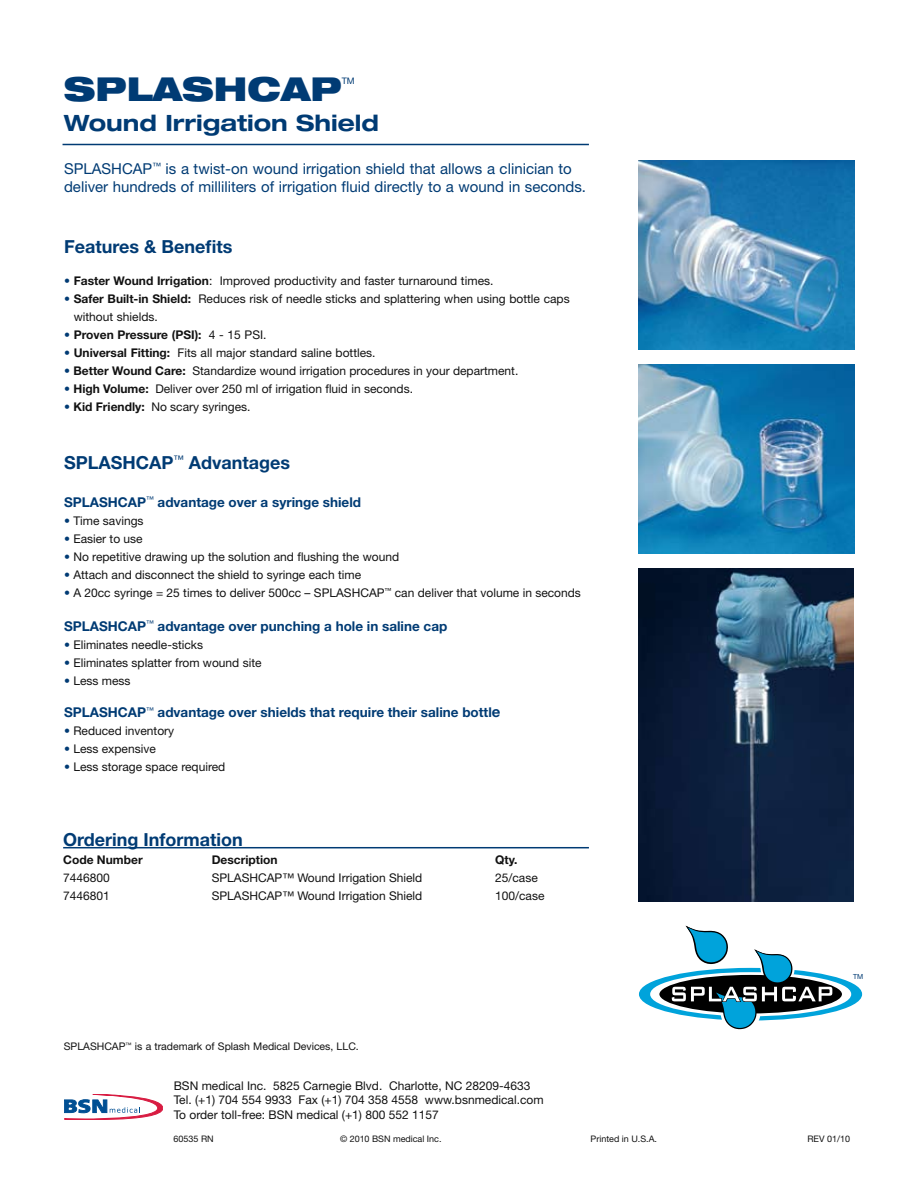
<style>
.page{position:relative;width:918px;height:1188px;background:#fff}
.page>*{position:absolute;margin:0;border:0;box-sizing:border-box;transform-origin:0 0}
.t1{font:900 expanded 33px "Helvetica Neue";color:#003b74}
.t2{font:700 expanded 22.5px "Helvetica Neue";color:#003b74}
.t3{font:700 18px "Helvetica Neue";color:#003b74}
.t4{font:15px/18px "Helvetica Neue";color:#003b74}
.t5{font:700 13.5px "Helvetica Neue";color:#003b74}
.t6{font:12px/14.4px "Helvetica Neue";color:#121212}
.t7{font:700 12px "Helvetica Neue";color:#121212}
.t8{font:10.5px "Helvetica Neue";color:#121212}
.t9{font:9px "Helvetica Neue";color:#121212}
.t10{font:9px "Helvetica Neue";color:#003b74}
.t11{font:7.05px "Helvetica Neue";color:#003b74}
.s1{color:#003b74}
.s2{font-weight:700}
.s3{font-weight:400;color:#003b74}
.s4{font-weight:400}
.s5{font-size:15px}
</style>
<div class="page">
<hr style="left:63px;top:144px;width:526px;height:1px;background:#003b74">
<hr style="left:63px;top:847px;width:526px;height:1px;background:#003b74">
<svg style="left:64px;top:1094px;width:99px;height:26px"></svg>
<img style="left:638px;top:364px;width:216px;height:189px">
<svg style="left:640px;top:969px;width:221px;height:51px"></svg>
<div style="left:651px;top:973px;width:199px;height:42px;background:#fff;border-radius:50%"></div>
<svg style="left:659px;top:974px;width:184px;height:40px"></svg>
<svg style="left:671px;top:926px;width:162px;height:104px"></svg>
<img style="left:638px;top:160px;width:216px;height:190px">
<img style="left:638px;top:568px;width:216px;height:333px">
<h1 class="t1" style="left:64px;top:68px;width:279px">SPLASHCAP</h1>
<p class="t10" style="left:342px;top:76px;width:15px">TM</p>
<h2 class="t2" style="left:64px;top:109px;width:317px">Wound Irrigation Shield</h2>
<p class="t4" style="left:64px;top:159px;width:524px">SplashCap<sup>™</sup> is a twist-on wound irrigation shield that allows a clinician to deliver hundreds of milliliters of irrigation fluid directly to a wound in seconds.</p>
<h3 class="t3" style="left:64px;top:235px;width:170px">Features &amp; Benefits</h3>
<p class="t6" style="left:64px;top:274px;width:431px"><span class="s1">•</span> <span class="s2">Faster Wound Irrigation</span>: Improved productivity and faster turnaround times.</p>
<p class="t6" style="left:74px;top:290px;width:498px;line-height:18px;text-indent:-10px"><span class="s1">•</span> <span class="s2">Safer Built-in Shield:</span> Reduces risk of needle sticks and splattering when using bottle caps without shields.</p>
<p class="t7" style="left:64px;top:327px;width:204px"><span class="s3">•</span> Proven Pressure (PSI): <span class="s4">4 - 15 PSI.</span></p>
<p class="t6" style="left:64px;top:346px;width:313px"><span class="s1">•</span> <span class="s2">Universal Fitting:</span> Fits all major standard saline bottles.</p>
<p class="t6" style="left:64px;top:364px;width:456px"><span class="s1">•</span> <span class="s2">Better Wound Care:</span> Standardize wound irrigation procedures in your department.</p>
<p class="t6" style="left:64px;top:382px;width:350px"><span class="s1">•</span> <span class="s2">High Volume:</span> Deliver over 250 ml of irrigation fluid in seconds.</p>
<p class="t6" style="left:64px;top:400px;width:188px"><span class="s1">•</span> <span class="s2">Kid Friendly:</span> No scary syringes.</p>
<h3 class="t3" style="left:64px;top:451px;width:228px">Splash Cap <sup>™</sup> Advantages</h3>
<p class="t5" style="left:64px;top:493px;width:299px">Splash Cap <sup>™</sup> advantage over a syringe shield</p>
<p class="t6" style="left:64px;top:513px;width:81px"><span class="s1">•</span> Time savings</p>
<p class="t6" style="left:64px;top:531px;width:80px"><span class="s1">•</span> Easier to use</p>
<p class="t6" style="left:64px;top:549px;width:337px"><span class="s1">•</span> No repetitive drawing up the solution and flushing the wound</p>
<p class="t6" style="left:64px;top:567px;width:299px"><span class="s1">•</span> Attach and disconnect the shield to syringe each time</p>
<p class="t6" style="left:64px;top:585px;width:518px"><span class="s1">•</span> A 20cc syringe = 25 times to deliver 500cc – SplashCap<sup>™</sup> can deliver that volume in seconds</p>
<p class="t5" style="left:64px;top:618px;width:385px">SplashCap<sup>™</sup> advantage over punching a hole in saline cap</p>
<p class="t6" style="left:64px;top:637px;width:141px"><span class="s1">•</span> Eliminates needle-sticks</p>
<p class="t6" style="left:64px;top:655px;width:199px"><span class="s1">•</span> Eliminates splatter from wound site</p>
<p class="t6" style="left:64px;top:673px;width:68px"><span class="s1">•</span> Less mess</p>
<p class="t5" style="left:64px;top:704px;width:438px">Splash Cap <sup>™</sup> advantage over shields that require their saline bottl<span class="s5">e</span></p>
<p class="t6" style="left:64px;top:724px;width:112px"><span class="s1">•</span> Reduced inventory</p>
<p class="t6" style="left:64px;top:742px;width:93px"><span class="s1">•</span> Less expensive</p>
<p class="t6" style="left:64px;top:760px;width:163px"><span class="s1">•</span> Less storage space required</p>
<h3 class="t3" style="left:63px;top:828px;width:181px">Ordering Information</h3>
<p class="t7" style="left:63px;top:852px;width:81px">Code Number</p>
<p class="t7" style="left:212px;top:852px;width:67px">Description</p>
<p class="t7" style="left:495px;top:852px;width:24px">Qty.</p>
<p class="t6" style="left:63px;top:870px;width:48px">7446800</p>
<p class="t6" style="left:212px;top:870px;width:16px">SPLA</p>
<p class="t6" style="left:242px;top:870px;width:182px">SHCAP™ Wound Irrigation Shield</p>
<p class="t6" style="left:495px;top:870px;width:44px">25/case</p>
<p class="t6" style="left:63px;top:888px;width:48px">7446801</p>
<p class="t6" style="left:212px;top:888px;width:16px">SPLA</p>
<p class="t6" style="left:242px;top:888px;width:182px">SHCAP™ Wound Irrigation Shield</p>
<p class="t6" style="left:495px;top:888px;width:51px">100/case</p>
<p class="t8" style="left:64px;top:1040px;width:15px">SPLA</p>
<p class="t8" style="left:90px;top:1040px;width:270px">SHCAP<sup>™</sup> is a trademark of Splash Medical Devices, LLC.</p>
<p class="t6" style="left:174px;top:1078px;width:371px">BSN medical Inc. 5825 Carnegie Blvd. Charlotte, NC 28209-4633<br>Tel. (+1) 704 554 9933 Fax (+1) 704 358 4558 www.bsnmedical.com<br>To order toll-free: BSN medical (+1) 800 552 1157</p>
<p class="t11" style="left:853px;top:972px;width:12px">TM</p>
<p class="t9" style="left:174px;top:1133px;width:42px">60535 RN</p>
<p class="t9" style="left:340px;top:1133px;width:103px">© 2010 BSN medical Inc.</p>
<p class="t9" style="left:591px;top:1133px;width:68px">Printed in U.S.A.</p>
<p class="t9" style="left:807px;top:1133px;width:44px">REV 01/10</p>
</div>
